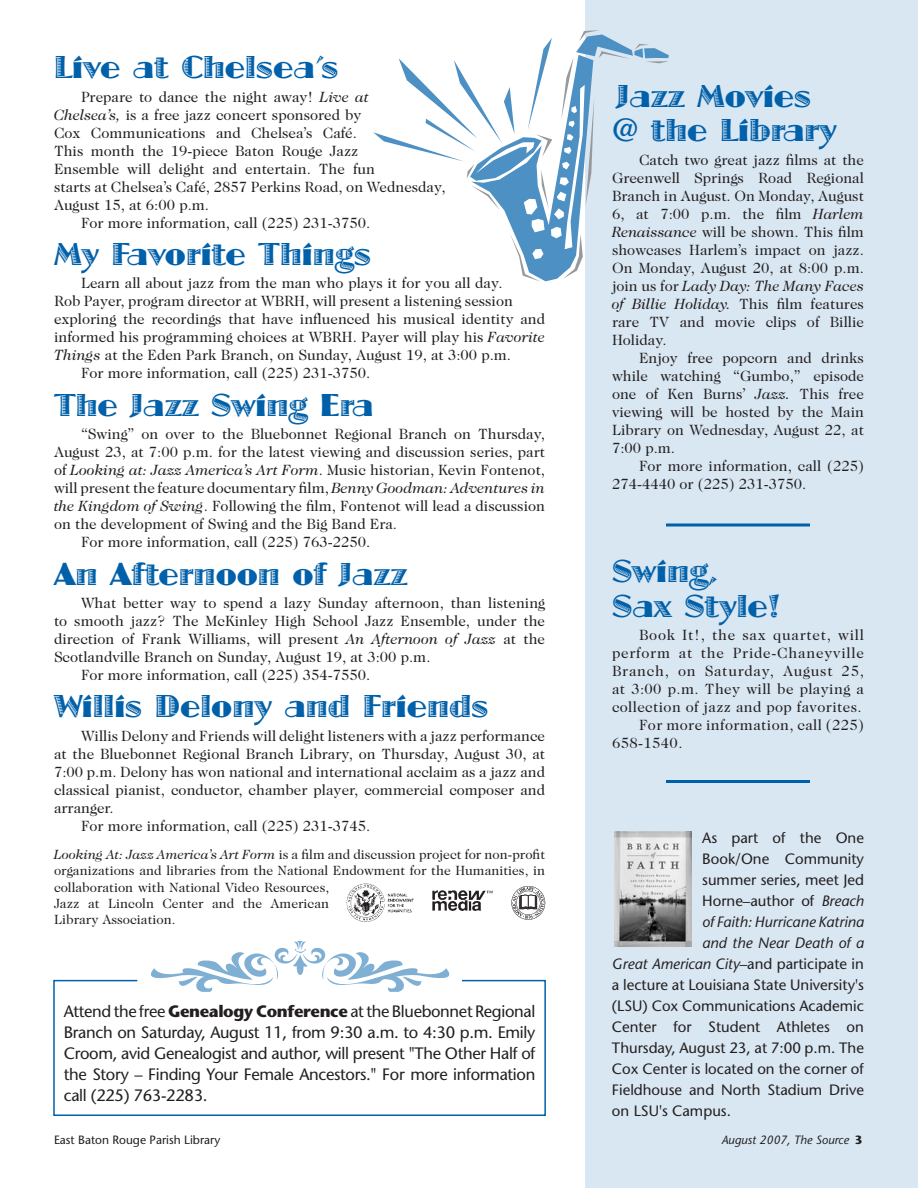
<style>
.page{position:relative;width:918px;height:1188px;background:#fff}
.page>*{position:absolute;margin:0;border:0;box-sizing:border-box;transform-origin:0 0}
.t1{font:33px/34.5px "Jazz Demo Plain";color:#0060a9}
.t2{font:16.5px/21px "Stone Sans";letter-spacing:-.02em;color:#231f20;text-align:justify}
.t3{font:15px/18px "Caslon Two Twenty Four";color:#231f20;text-align:justify}
.t4{font:15px "Stone Sans";color:#231f20}
.t5{font:15px "Caslon Two Twenty Four";letter-spacing:.025em;color:#231f20}
.t6{font:15px "Caslon Two Twenty Four";letter-spacing:.05em;color:#231f20}
.t7{font:italic 15px "Stone Sans";color:#231f20}
.t8{font:13.5px/16.2px "Caslon Two Twenty Four";color:#231f20}
.t9{font:12px "Stone Sans";color:#231f20}
.t10{font:italic 12px "Stone Sans";color:#231f20}
.s1{font-style:italic}
.s2{font-weight:700}
.s3{font-family:"Caslon Two Twenty Four";font-weight:500}
.s4{font-style:normal}
</style>
<div class="page">
<div style="left:585px;top:0;width:333px;height:1188px;background:#d9e7f2"></div>
<svg style="left:373px;top:30px;width:296px;height:252px"></svg>
<img style="left:433px;top:891px;width:60px;height:20px">
<img style="left:346px;top:883px;width:68px;height:39px">
<svg style="left:511px;top:886px;width:34px;height:34px"></svg>
<hr style="left:666px;top:524px;width:144px;height:2px;background:#0060a9">
<div style="left:53px;top:980px;width:493px;height:136px;border:2px solid #0060a9"></div>
<img style="left:615px;top:831px;width:77px;height:115px">
<hr style="left:666px;top:780px;width:144px;height:3px;background:#0060a9">
<div style="left:138px;top:940px;width:323px;height:53px;background:#fff"></div>
<svg style="left:151px;top:942px;width:298px;height:48px"></svg>
<h1 class="t1" style="left:54px;top:50px;width:286px">Live at Chelsea’s</h1>
<p class="t3" style="left:81px;top:87px;width:289px">Prepare to dance the night away! <span class="s1">Live at</span></p>
<p class="t3" style="left:54px;top:105px;width:309px"><span class="s1">Chelsea’s,</span> is a free jazz concert sponsored by</p>
<p class="t3" style="left:54px;top:123px;width:304px">Cox Communications and Chelsea’s Café.</p>
<p class="t3" style="left:54px;top:141px;width:306px">This month the 19-piece Baton Rouge Jazz</p>
<p class="t3" style="left:54px;top:159px;width:322px">Ensemble will delight and entertain. The fun</p>
<p class="t3" style="left:54px;top:177px;width:393px">starts at Chelsea’s Café, 2857 Perkins Road, on Wednesday,</p>
<p class="t3" style="left:54px;top:195px;width:157px">August 15, at 6:00 p.m.</p>
<p class="t3" style="left:81px;top:213px;width:291px">For more information, call (225) 231-3750.</p>
<h1 class="t1" style="left:54px;top:237px;width:319px">My Favorite Things</h1>
<p class="t3" style="left:81px;top:274px;width:423px">Learn all about jazz from the man who plays it for you all day.</p>
<p class="t3" style="left:54px;top:292px;width:461px">Rob Payer, program director at WBRH, will present a listening session</p>
<p class="t3" style="left:54px;top:310px;width:493px">exploring the recordings that have influenced his musical identity and</p>
<p class="t3" style="left:54px;top:328px;width:493px">informed his programming choices at WBRH. Payer will play his <span class="s1">Favorite</span></p>
<p class="t3" style="left:54px;top:346px;width:459px"><span class="s1">Things</span> at the Eden Park Branch, on Sunday, August 19, at 3:00 p.m.</p>
<p class="t3" style="left:81px;top:364px;width:291px">For more information, call (225) 231-3750.</p>
<h1 class="t1" style="left:54px;top:388px;width:321px">The Jazz Swing Era</h1>
<p class="t3" style="left:81px;top:425px;width:466px">“Swing” on over to the Bluebonnet Regional Branch on Thursday,</p>
<p class="t3" style="left:54px;top:443px;width:493px">August 23, at 7:00 p.m. for the latest viewing and discussion series, part</p>
<p class="t3" style="left:54px;top:461px;width:493px">of <span class="s1">Looking at: Jazz America’s Art Form</span>. Music historian, Kevin Fontenot,</p>
<p class="t3" style="left:54px;top:479px;width:493px">will present the feature documentary film, <span class="s1">Benny Goodman: Adventures in</span></p>
<p class="t3" style="left:54px;top:497px;width:493px"><span class="s1">the Kingdom of Swing</span>. Following the film, Fontenot will lead a discussion</p>
<p class="t3" style="left:54px;top:515px;width:345px">on the development of Swing and the Big Band Era.</p>
<p class="t3" style="left:81px;top:533px;width:291px">For more information, call (225) 763-2250.</p>
<h1 class="t1" style="left:54px;top:557px;width:355px">An Afternoon of Jazz</h1>
<p class="t3" style="left:81px;top:594px;width:466px">What better way to spend a lazy Sunday afternoon, than listening</p>
<p class="t3" style="left:54px;top:612px;width:493px">to smooth jazz? The McKinley High School Jazz Ensemble, under the</p>
<p class="t3" style="left:54px;top:630px;width:493px">direction of Frank Williams, will present <span class="s1">An Afternoon of Jazz</span> at the</p>
<p class="t3" style="left:54px;top:648px;width:378px">Scotlandville Branch on Sunday, August 19, at 3:00 p.m.</p>
<p class="t3" style="left:81px;top:666px;width:291px">For more information, call (225) 354-7550.</p>
<h1 class="t1" style="left:54px;top:689px;width:436px">Willis Delony and Friends</h1>
<p class="t3" style="left:81px;top:726px;width:466px">Willis Delony and Friends will delight listeners with a jazz performance</p>
<p class="t3" style="left:54px;top:744px;width:493px">at the Bluebonnet Regional Branch Library, on Thursday, August 30, at</p>
<p class="t3" style="left:54px;top:762px;width:493px">7:00 p.m. Delony has won national and international acclaim as a jazz and</p>
<p class="t3" style="left:54px;top:780px;width:493px">classical pianist, conductor, chamber player, commercial composer and</p>
<p class="t3" style="left:54px;top:798px;width:61px">arranger.</p>
<p class="t3" style="left:81px;top:816px;width:291px">For more information, call (225) 231-3745.</p>
<p class="t8" style="left:54px;top:846px;width:493px"><span class="s1">Looking At: Jazz America’s Art Form</span> is a film and discussion project for non-profit organizations and libraries from the National Endowment for the Humanities, in collaboration with National Video Resources,<br>Jazz at Lincoln Center and the American<br>Library Association.</p>
<p class="t2" style="left:64px;top:1001px;width:473px">Attend the free <span class="s2">Genealogy Conference</span> at the Bluebonnet Regional Branch on Saturday, August 11, from 9:30 a.m. to 4:30 p.m. Emily Croom, avid Genealogist and author, will present "The Other Half of the Story – Finding Your Female Ancestors." For more information call (225) 763-2283.</p>
<h1 class="t1" style="left:612px;top:79px;width:226px">Jazz Movies <span class="s3">@</span> the Library</h1>
<p class="t3" style="left:612px;top:150px;width:254px;text-indent:27px">Catch two great jazz films at the Greenwell Springs Road Regional Branch in August. On Monday, August 6, at 7:00 p.m. the film <span class="s1">Harlem Renaissance</span> will be shown. This film showcases Harlem’s impact on jazz.<br>On Monday, August 20, at 8:00 p.m. join us for <span class="s1">Lady Day: The Many Faces of Billie Holiday.</span> This film features rare TV and movie clips of Billie Holiday.</p>
<p class="t3" style="left:612px;top:348px;width:254px;text-indent:27px">Enjoy free popcorn and drinks while watching “Gumbo,” episode one of Ken Burns’ <span class="s1">Jazz.</span> This free viewing will be hosted by the Main Library on Wednesday, August 22, at 7:00 p.m.</p>
<p class="t3" style="left:612px;top:456px;width:254px;text-indent:27px">For more information, call (225)<br>274-4440 or (225) 231-3750.</p>
<h1 class="t1" style="left:612px;top:554px;width:170px">Swing,<br>Sax Style!</h1>
<p class="t6" style="left:639px;top:626px;width:227px">Book It!, the sax quartet, will</p>
<p class="t6" style="left:612px;top:644px;width:253px">perform at the Pride-Chaneyville</p>
<p class="t6" style="left:612px;top:662px;width:253px">Branch, on Saturday, August 25,</p>
<p class="t5" style="left:612px;top:680px;width:254px">at 3:00 p.m. They will be playing a</p>
<p class="t5" style="left:612px;top:698px;width:251px">collection of jazz and pop favorites.</p>
<p class="t5" style="left:639px;top:716px;width:226px">For more information, call (225)</p>
<p class="t3" style="left:612px;top:734px;width:72px">658-1540.</p>
<p class="t4" style="left:702px;top:829px;width:163px">As part of the One</p>
<p class="t4" style="left:702px;top:850px;width:163px">Book/One Community</p>
<p class="t4" style="left:702px;top:871px;width:163px">summer series, meet Jed</p>
<p class="t4" style="left:702px;top:892px;width:163px">Horne–author of <span class="s1">Breach</span></p>
<p class="t7" style="left:702px;top:913px;width:163px">of Faith: Hurricane Katrina</p>
<p class="t7" style="left:702px;top:934px;width:163px">and the Near Death of a</p>
<p class="t7" style="left:612px;top:955px;width:254px">Great American City<span class="s4">–and participate in</span></p>
<p class="t4" style="left:612px;top:976px;width:254px">a lecture at Louisiana State University's</p>
<p class="t4" style="left:612px;top:997px;width:254px">(LSU) Cox Communications Academic</p>
<p class="t4" style="left:612px;top:1018px;width:253px">Center for Student Athletes on</p>
<p class="t4" style="left:612px;top:1039px;width:254px">Thursday, August 23, at 7:00 p.m. The</p>
<p class="t4" style="left:612px;top:1060px;width:254px">Cox Center is located on the corner of</p>
<p class="t4" style="left:612px;top:1081px;width:253px">Fieldhouse and North Stadium Drive</p>
<p class="t4" style="left:612px;top:1102px;width:121px">on LSU's Campus.</p>
<p class="t9" style="left:54px;top:1132px;width:168px">East Baton Rouge Parish Library</p>
<p class="t10" style="left:721px;top:1132px;width:129px">August 2007, The Source</p>
</div>
